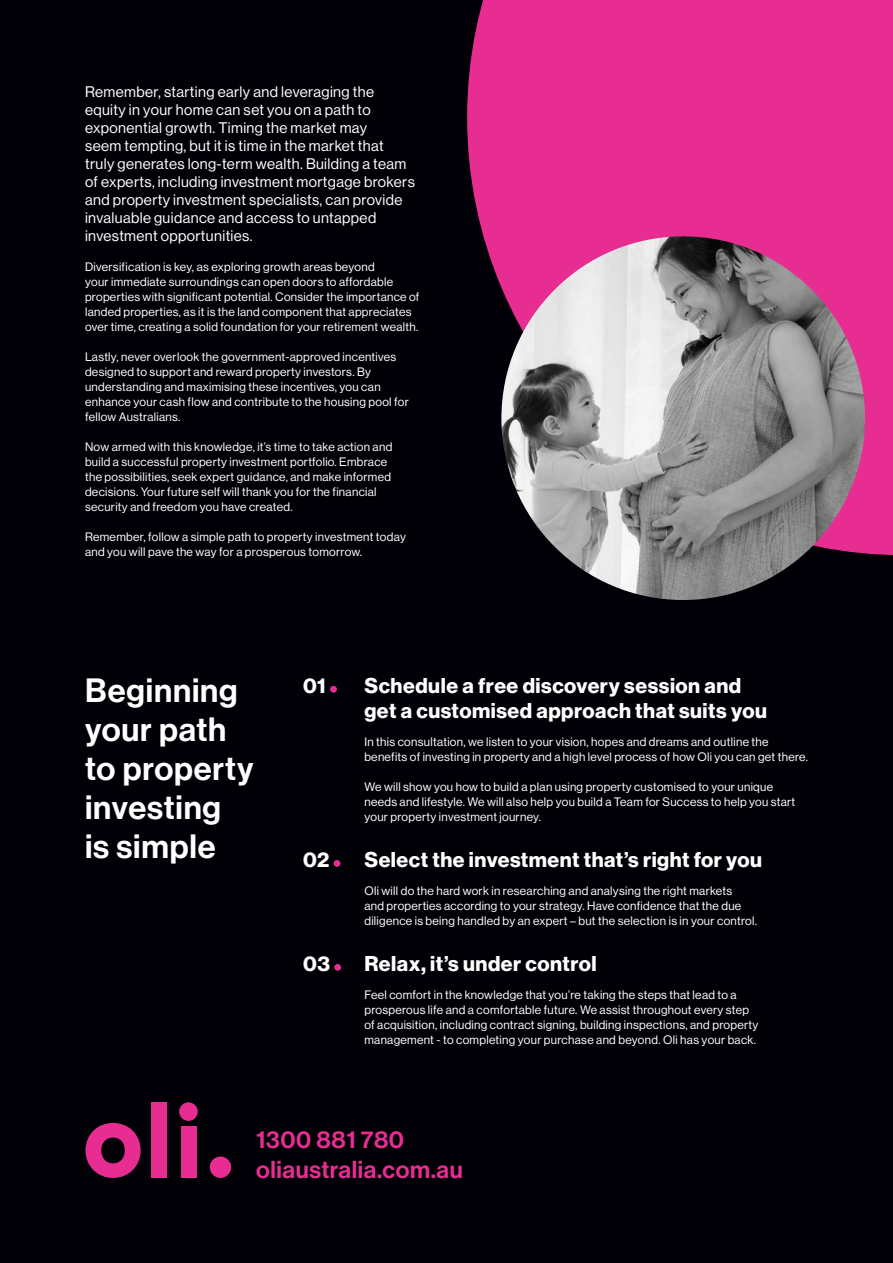
<style>
.page{position:relative;width:893px;height:1263px;background:#000006}
.page>*{position:absolute;margin:0;border:0;box-sizing:border-box;transform-origin:0 0}
.t1{font:33px/39px "N Haas Grotesk DS Pro 65 Md";letter-spacing:.025em;color:#fff}
.t2{font:24px/30px "N Haas Grotesk DS Pro 65 Md";letter-spacing:.025em;color:#e72d92}
.t3{font:21px/25.2px "N Haas Grotesk DS Pro 75 Bd";letter-spacing:.025em;color:#fff}
.t4{font:15px/18px "N Haas Grotesk DS Pro 55 Rg";letter-spacing:.025em;color:#fff}
.t5{font:12px/15px "N Haas Grotesk DS Pro 55 Rg";letter-spacing:.025em;color:#fff}
</style>
<div class="page">
<svg style="left:467px;top:0;width:426px;height:555px;fill:#e72d92"></svg>
<img style="left:501px;top:236px;width:364px;height:364px;border-radius:182px">
<svg style="left:85px;top:1123px;width:56px;height:55px"></svg>
<div style="left:151px;top:1102px;width:16px;height:76px;background:#e72d92"></div>
<div style="left:181px;top:1126px;width:16px;height:52px;background:#e72d92"></div>
<div style="left:210px;top:1156px;width:21px;height:22px;background:#e72d92;border-radius:50%"></div>
<div style="left:179px;top:1102px;width:19px;height:19px;background:#e72d92;border-radius:50%"></div>
<div style="left:330px;top:686px;width:7px;height:7px;background:#e72d92;border-radius:50%"></div>
<div style="left:334px;top:860px;width:6px;height:7px;background:#e72d92;border-radius:50%"></div>
<div style="left:334px;top:964px;width:7px;height:7px;background:#e72d92;border-radius:50%"></div>
<p class="t4" style="left:85px;top:83px;width:331px">Remember, starting early and leveraging the equity in your home can set you on a path to exponential growth. Timing the market may<br>seem tempting, but it is time in the market that truly generates long-term wealth. Building a team of experts, including investment mortgage brokers and property investment specialists, can provide invaluable guidance and access to untapped investment opportunities.</p>
<p class="t5" style="left:85px;top:259px;width:336px">Diversification is key, as exploring growth areas beyond<br>your immediate surroundings can open doors to affordable properties with significant potential. Consider the importance of landed properties, as it is the land component that appreciates over time, creating a solid foundation for your retirement wealth.</p>
<p class="t5" style="left:85px;top:349px;width:325px">Lastly, never overlook the government-approved incentives designed to support and reward property investors. By understanding and maximising these incentives, you can enhance your cash flow and contribute to the housing pool for fellow Australians.</p>
<p class="t5" style="left:85px;top:439px;width:309px">Now armed with this knowledge, it’s time to take action and build a successful property investment portfolio. Embrace the possibilities, seek expert guidance, and make informed decisions. Your future self will thank you for the financial security and freedom you have created.</p>
<p class="t5" style="left:85px;top:529px;width:322px">Remember, follow a simple path to property investment today and you will pave the way for a prosperous tomorrow.</p>
<h1 class="t1" style="left:85px;top:671px;width:170px">Beginning your path to property investing<br>is simple</h1>
<h3 class="t3" style="left:303px;top:673px;width:24px">01</h3>
<h3 class="t3" style="left:364px;top:673px;width:404px">Schedule a free discovery session and get a customised approach that suits you</h3>
<p class="t5" style="left:364px;top:734px;width:445px">In this consultation, we listen to your vision, hopes and dreams and outline the benefits of investing in property and a high level process of how Oli you can get there.</p>
<p class="t5" style="left:364px;top:779px;width:432px">We will show you how to build a plan using property customised to your unique needs and lifestyle. We will also help you build a Team for Success to help you start your property investment journey.</p>
<h3 class="t3" style="left:303px;top:847px;width:28px">02</h3>
<h3 class="t3" style="left:364px;top:847px;width:399px">Select the investment that’s right for you</h3>
<p class="t5" style="left:364px;top:883px;width:394px">Oli will do the hard work in researching and analysing the right markets<br>and properties according to your strategy. Have confidence that the due diligence is being handled by an expert – but the selection is in your control.</p>
<h3 class="t3" style="left:303px;top:951px;width:28px">03</h3>
<h3 class="t3" style="left:364px;top:951px;width:234px">Relax, it’s under control</h3>
<p class="t5" style="left:364px;top:987px;width:395px">Feel comfort in the knowledge that you’re taking the steps that lead to a prosperous life and a comfortable future. We assist throughout every step of acquisition, including contract signing, building inspections, and property management - to completing your purchase and beyond. Oli has your back.</p>
<h2 class="t2" style="left:256px;top:1125px;width:208px">1300 881 780 oliaustralia.com.au</h2>
</div>
